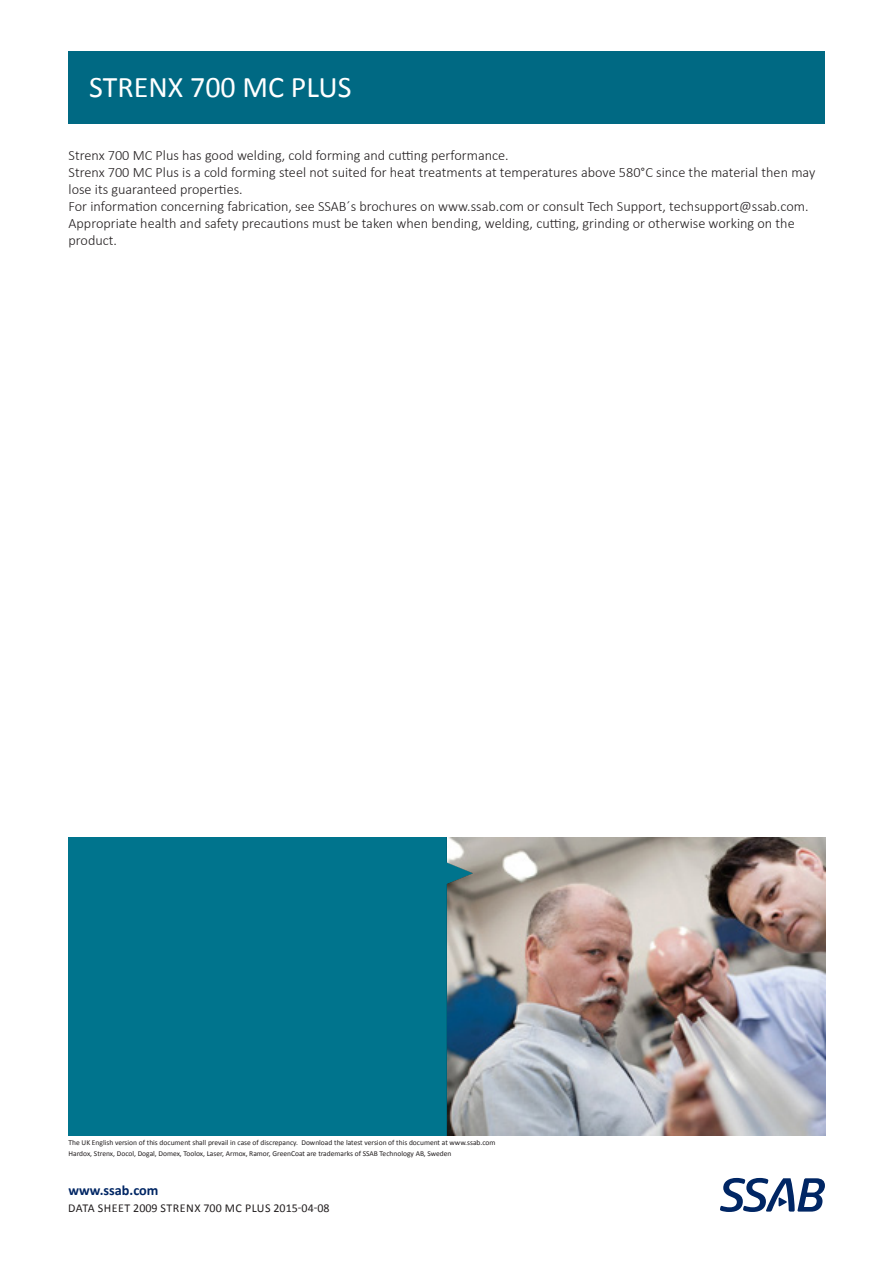
<style>
.page{position:relative;width:893px;height:1263px;background:#fff}
.page>*{position:absolute;margin:0;border:0;box-sizing:border-box;transform-origin:0 0}
.t1{font:30px "Calibri";color:#fff}
.SSAB_text_HermesFB_T{font:300 14.25px/17.1px "Calibri";color:#231f20}
.t2{font:700 14.25px "Calibri";color:#002664}
.t3{font:12px "Calibri";letter-spacing:.02em;color:#231f20}
.t4{font:7.5px "Calibri";color:#231f20}
</style>
<div class="page">
<svg style="left:720px;top:1178px;width:105px;height:34px"></svg>
<div style="left:68px;top:51px;width:757px;height:73px;background:#006983"></div>
<div style="left:69px;top:838px;width:374px;height:297px;background:#00748d"></div>
<img style="left:472px;top:838px;width:353px;height:297px">
<img style="left:443px;top:838px;width:29px;height:297px">
<h1 class="t1" style="left:89px;top:66px;width:264px">STRENX 700 MC PLUS</h1>
<p class="SSAB_text_HermesFB_T" style="left:69px;top:146px;width:442px">Strenx 700 MC Plus has good welding, cold forming and cutting performance.</p>
<p class="SSAB_text_HermesFB_T" style="left:69px;top:163px;width:748px">Strenx 700 MC Plus is a cold forming steel not suited for heat treatments at temperatures above 580°C since the material then may lose its guaranteed properties.</p>
<p class="SSAB_text_HermesFB_T" style="left:69px;top:197px;width:741px">For information concerning fabrication, see SSAB´s brochures on www.ssab.com or consult Tech Support, techsupport@ssab.com.</p>
<p class="SSAB_text_HermesFB_T" style="left:69px;top:214px;width:728px">Appropriate health and safety precautions must be taken when bending, welding, cutting, grinding or otherwise working on the product.</p>
<p class="t4" style="left:69px;top:1137px;width:428px">The U K English version of this document shall prevail in case of discrepancy. Download the latest version of this document at www.ssab.com</p>
<p class="t4" style="left:69px;top:1148px;width:384px">H ardox, Strenx, Docol, Dogal, Domex, Toolox, Laser, Armox, Ramor, GreenCoat are trademarks of SSAB Technology AB, Sweden</p>
<p class="t2" style="left:69px;top:1180px;width:92px">www.ssab.com</p>
<p class="t3" style="left:68px;top:1199px;width:263px">Data sheet 2009 Strenx 700 MC Plus 2015-04-08</p>
</div>
